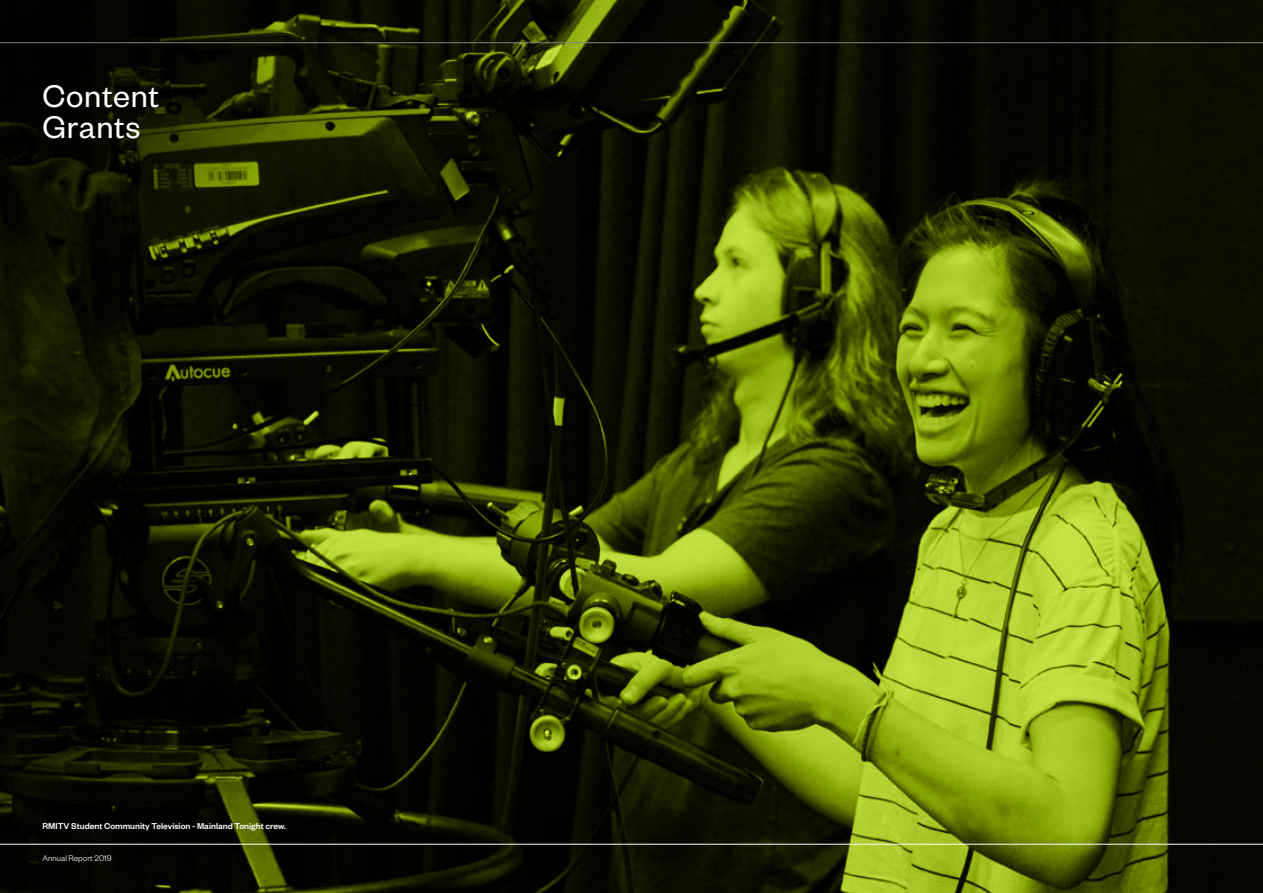
<style>
.page{position:relative;width:1263px;height:893px;background:#fff}
.page>*{position:absolute;margin:0;border:0;box-sizing:border-box;transform-origin:0 0}
.t1{font:34.5px/31.5px "Founders Grotesk";letter-spacing:.02em;color:#fff}
.t2{font:500 9.3px "Founders Grotesk";color:#fff}
.t3{font:300 9px "Founders Grotesk";color:#fff}
</style>
<div class="page">
<img style="left:0;top:0;width:1263px;height:893px">
<hr style="left:0;top:42px;width:1263px;height:1px;background:#808285">
<hr style="left:0;top:844px;width:1263px;height:1px;background:#fff">
<h1 class="t1" style="left:43px;top:78px;width:118px">Content<br>Grants</h1>
<p class="t2" style="left:43px;top:820px;width:245px">RMITV Student Community Television - Mainland Tonight crew.</p>
<p class="t3" style="left:43px;top:853px;width:71px">Annual Report 2019</p>
</div>
